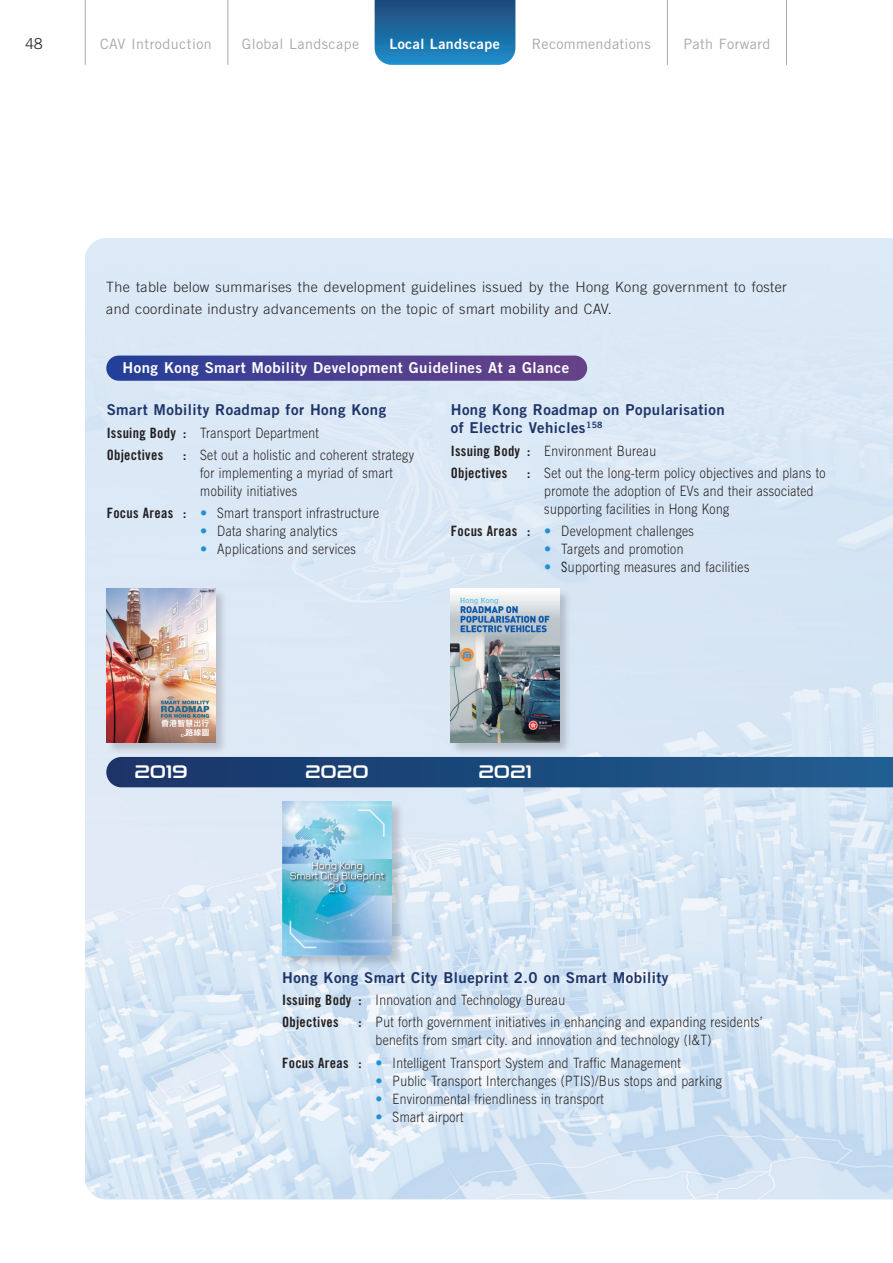
<style>
.page{position:relative;width:893px;height:1263px;background:#fff}
.page>*{position:absolute;margin:0;border:0;box-sizing:border-box;transform-origin:0 0}
.t1{font:18px "Conthrax Sb";color:#fff}
.t2{font:15px/18px "Trade Gothic LT Std Bd 2";letter-spacing:.03em;color:#1e3468}
.t3{font:15px "Trade Gothic LT Std Bd 2";letter-spacing:.03em;color:#fff}
.t4{font:300 15px "Trade Gothic LT Std";color:#231f20}
.t5{font:300 14.25px/18px "Trade Gothic LT Std";letter-spacing:.03em;color:#231f20;scale:.85 1}
.t6{font:300 14.25px/21px "Trade Gothic LT Std";letter-spacing:.03em;color:#231f20}
.t7{font:14.25px "Trade Gothic LT Std";letter-spacing:.03em;color:#a8a9ad}
.t8{font:14.25px "Trade Gothic LT Std Bd Cn 20";letter-spacing:.02em;color:#231f20}
.t9{font:14.25px "Trade Gothic LT Std Bd 2";letter-spacing:.03em;color:#fff}
.s1{font-family:"Trade Gothic LT Std Bd Cn 20";font-weight:400}
.s2{color:#2291d0}
.s3{font-family:"Trade Gothic LT Std Cn 18";font-weight:400}
</style>
<div class="page">
<img style="left:85px;top:238px;width:808px;height:961px">
<svg style="left:375px;top:0;width:140px;height:65px;background:#206ca2"></svg>
<hr style="left:85px;top:0;width:1px;height:65px;background:#a8a9ad">
<hr style="left:786px;top:0;width:1px;height:65px;background:#a8a9ad">
<hr style="left:667px;top:0;width:1px;height:65px;background:#a8a9ad">
<hr style="left:227px;top:0;width:1px;height:65px;background:#a8a9ad">
<div style="left:106px;top:356px;width:481px;height:25px;background:linear-gradient(to right,#273f9a,#6c4187);border-radius:13px"></div>
<div style="left:106px;top:589px;width:122px;height:167px;background:#231f20;opacity:.2"></div>
<img style="left:107px;top:589px;width:108px;height:154px">
<div style="left:450px;top:589px;width:122px;height:167px;background:#231f20;opacity:.2"></div>
<img style="left:451px;top:589px;width:108px;height:154px">
<div style="left:282px;top:801px;width:123px;height:167px;background:#231f20;opacity:.2"></div>
<img style="left:282px;top:801px;width:110px;height:154px">
<svg style="left:106px;top:757px;width:787px;height:30px;background:#1d497c"></svg>
<p class="t4" style="left:26px;top:35px;width:19px">48</p>
<p class="t7" style="left:100px;top:35px;width:113px">CAV Introduction</p>
<p class="t7" style="left:242px;top:35px;width:119px">Global Landscape</p>
<p class="t9" style="left:389px;top:35px;width:112px">Local Landscape</p>
<p class="t7" style="left:532px;top:35px;width:120px">Recommendations</p>
<p class="t7" style="left:683px;top:35px;width:89px">Path Forward</p>
<p class="t6" style="left:106px;top:277px;width:682px">The table below summarises the development guidelines issued by the Hong Kong government to foster and coordinate industry advancements on the topic of smart mobility and CAV.</p>
<p class="t3" style="left:123px;top:358px;width:448px">Hong Kong Smart Mobility Development Guidelines At a Glance</p>
<p class="t2" style="left:107px;top:401px;width:281px">Smart Mobility Roadmap for Hong Kong</p>
<p class="t5" style="left:107px;top:423px;width:251px"><span class="s1">Issuing Body :</span> Transport Department</p>
<p class="t8" style="left:107px;top:446px;width:58px">Objectives</p>
<p class="t5" style="left:200px;top:446px;width:253px;text-indent:-17px"><span class="s1">:</span> Set out a holistic and coherent strategy for implementing a myriad of smart mobility initiatives</p>
<p class="t5" style="left:107px;top:504px;width:322px"><span class="s1">Focus Areas :</span> <span class="s2">•</span> Smart transport infrastructure</p>
<p class="t5" style="left:200px;top:522px;width:163px"><span class="s2">•</span> Data sharing analytics</p>
<p class="t5" style="left:200px;top:540px;width:185px"><span class="s2">•</span> Applications and services</p>
<p class="t2" style="left:451px;top:401px;width:276px">Hong Kong Roadmap on Popularisation of Electric Vehicles<sup>158</sup></p>
<p class="t5" style="left:451px;top:441px;width:243px"><span class="s1">Issuing Body :</span> Environment Bureau</p>
<p class="t8" style="left:451px;top:464px;width:58px">Objectives</p>
<p class="t5" style="left:544px;top:464px;width:332px;text-indent:-17px"><span class="s1">:</span> Set out the long-term policy objectives and plans to promote the adoption of EVs and their associated supporting facilities in Hong Kong</p>
<p class="t5" style="left:451px;top:522px;width:288px"><span class="s1">Focus Areas :</span> <span class="s2">•</span> Development challenges</p>
<p class="t5" style="left:544px;top:540px;width:165px"><span class="s2">•</span> Targets and promotion</p>
<p class="t5" style="left:544px;top:558px;width:243px"><span class="s2">•</span> <span class="s3">S</span>upporting measures and facilities</p>
<p class="t1" style="left:134px;top:758px;width:55px">2019</p>
<p class="t1" style="left:305px;top:758px;width:65px">2020</p>
<p class="t1" style="left:478px;top:758px;width:55px">2021</p>
<p class="t2" style="left:282px;top:968px;width:388px">Hong Kong Smart City Blueprint 2.0 on Smart Mobility</p>
<p class="t5" style="left:282px;top:991px;width:334px"><span class="s1">Issuing Body :</span> Innovation and Technology Bureau</p>
<p class="t8" style="left:282px;top:1013px;width:58px">Objectives</p>
<p class="t5" style="left:376px;top:1013px;width:457px;text-indent:-17px"><span class="s1">:</span> Put forth government initiatives in enhancing and expanding residents’ benefits from smart city. and innovation and technology (I&amp;T)</p>
<p class="t5" style="left:282px;top:1053px;width:471px"><span class="s1">Focus Areas :</span> <span class="s2">•</span> Intelligent Transport System and Traffic Management</p>
<p class="t5" style="left:376px;top:1071px;width:409px"><span class="s2">•</span> Public Transport Interchanges (PTIS)/Bus stops and parking</p>
<p class="t5" style="left:376px;top:1089px;width:270px"><span class="s2">•</span> Environmental friendliness in transport</p>
<p class="t5" style="left:376px;top:1107px;width:105px"><span class="s2">•</span> Smart airport</p>
</div>
